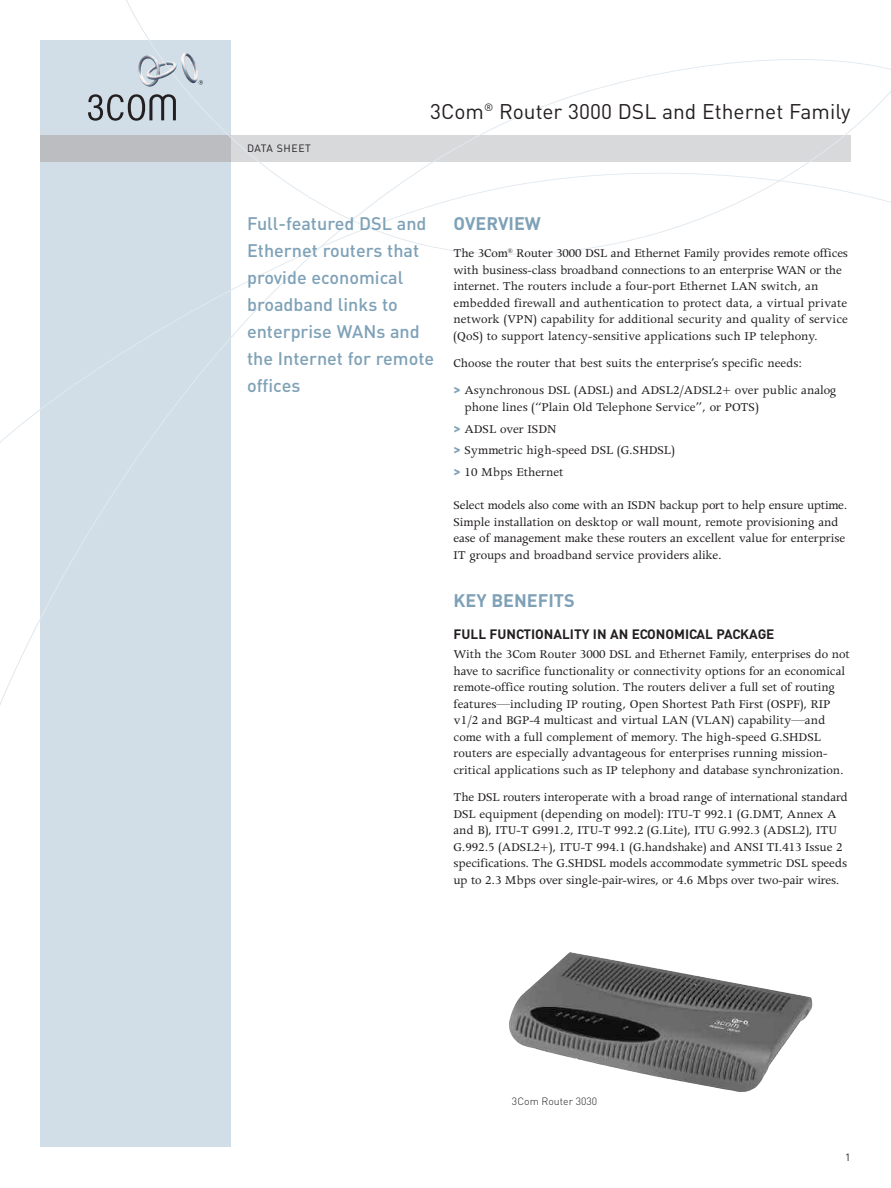
<style>
.page{position:relative;width:891px;height:1188px;background:#fff}
.page>*{position:absolute;margin:0;border:0;box-sizing:border-box;transform-origin:0 0}
.t1{font:21px "DIN";color:#231f20}
.t2{font:500 18px/27px "DIN";color:#7ea1b7}
.t3{font:700 18px "DIN";color:#7ea1b7}
.t4{font:13.5px/16.5px "Apollo";letter-spacing:-.005em;color:#231f20}
.t5{font:700 13.5px "DIN";color:#231f20}
.t6{font:300 10.5px "DIN";color:#231f20}
.t7{font:10.5px "DIN";letter-spacing:.05em;color:#231f20}
.s1{font-family:"DIN";font-weight:700;color:#7ea1b7}
</style>
<div class="page">
<div style="left:40px;top:40px;width:191px;height:1108px;background:#d1dee7"></div>
<svg style="left:0;top:94px;width:297px;height:611px"></svg>
<svg style="left:119px;top:0;width:772px;height:269px"></svg>
<svg style="left:509px;top:952px;width:304px;height:140px"></svg>
<img style="left:780px;top:1020px;width:23px;height:30px">
<img style="left:168px;top:55px;width:10px;height:29px">
<p class="t7" style="left:247px;top:142px;width:65px">DATA SHEET</p>
<h1 class="t1" style="left:430px;top:99px;width:422px">3Com<sup>®</sup> Router 3000 DSL and Ethernet Family</h1>
<h2 class="t2" style="left:247px;top:210px;width:189px">Full-featured DSL and<br>Ethernet routers that provide economical broadband links to enterprise WANs and the Internet for remote offices</h2>
<h2 class="t3" style="left:454px;top:213px;width:89px">OVERVIEW</h2>
<p class="t4" style="left:454px;top:246px;width:396px">The 3Com<sup>®</sup> Router 3000 DSL and Ethernet Family provides remote offices with business-class broadband connections to an enterprise WAN or the internet. The routers include a four-port Ethernet LAN switch, an embedded firewall and authentication to protect data, a virtual private network (VPN) capability for additional security and quality of service (QoS) to support latency-sensitive applications such IP telephony.</p>
<p class="t4" style="left:454px;top:351px;width:385px;line-height:27.3px">Choose the router that best suits the enterprise’s specific needs:<br><span class="s1">&gt;</span> Asynchronous DSL (ADSL) and ADSL2/ADSL2+ over public analog</p>
<p class="t4" style="left:454px;top:397px;width:307px;line-height:21.9px;text-indent:11px">phone lines (“Plain Old Telephone Service”, or POTS) <span class="s1">&gt;</span> ADSL over ISDN<br><span class="s1">&gt;</span> Symmetric high-speed DSL (G.SHDSL)<br><span class="s1">&gt;</span> 10 Mbps Ethernet</p>
<p class="t4" style="left:454px;top:498px;width:395px">Select models also come with an ISDN backup port to help ensure uptime.<br>Simple installation on desktop or wall mount, remote provisioning and ease of management make these routers an excellent value for enterprise IT groups and broadband service providers alike.</p>
<h2 class="t3" style="left:454px;top:589px;width:123px">KEY BENEFITS</h2>
<p class="t5" style="left:454px;top:626px;width:322px">FULL FUNCTIONALITY IN AN ECONOMICAL PACKAGE</p>
<p class="t4" style="left:454px;top:648px;width:398px">With the 3Com Router 3000 DSL and Ethernet Family, enterprises do not have to sacrifice functionality or connectivity options for an economical remote-office routing solution. The routers deliver a full set of routing features—including IP routing, Open Shortest Path First (OSPF), RIP v1/2 and BGP-4 multicast and virtual LAN (VLAN) capability—and come with a full complement of memory. The high-speed G.SHDSL routers are especially advantageous for enterprises running mission&shy;critical applications such as IP telephony and database synchronization.</p>
<p class="t4" style="left:454px;top:790px;width:396px">The DSL routers interoperate with a broad range of international standard DSL equipment (depending on model): ITU-T 992.1 (G.DMT, Annex A and B), ITU-T G991.2, ITU-T 992.2 (G.Lite), ITU G.992.3 (ADSL2), ITU G.992.5 (ADSL2+), ITU-T 994.1 (G.handshake) and ANSI TI.413 Issue 2 specifications. The G.SHDSL models accommodate symmetric DSL speeds up to 2.3 Mbps over single-pair-wires, or 4.6 Mbps over two-pair wires.</p>
<p class="t6" style="left:512px;top:1095px;width:87px">3Com Router 3030</p>
<p class="t7" style="left:845px;top:1151px;width:7px">1</p>
</div>
